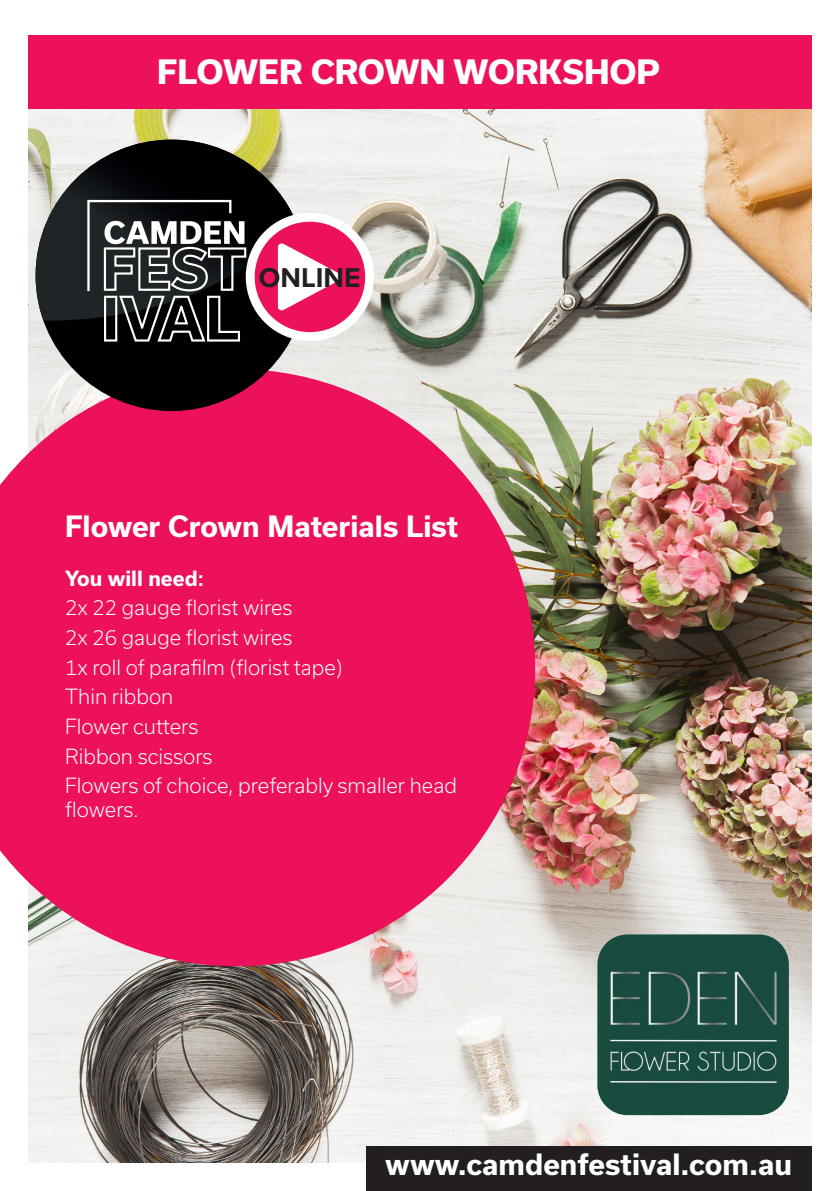
<style>
.page{position:relative;width:840px;height:1191px;background:#fff}
.page>*{position:absolute;margin:0;border:0;box-sizing:border-box;transform-origin:0 0}
.t1{font:800 32px "Usual";letter-spacing:.005em;color:#fff}
.t2{font:700 28.2px "Proxima Nova";color:#231f20}
.t3{font:700 28px "Usual";color:#fff}
.t4{font:300 20px/24px "Usual";color:#fff}
.t5{font:700 20px "Usual";color:#fff}
.s1{font-weight:500}
</style>
<div class="page">
<img style="left:28px;top:109px;width:782px;height:1053px">
<div style="left:28px;top:35px;width:783px;height:74px;background:#ed105a"></div>
<div style="left:365px;top:1145px;width:446px;height:46px;background:#231f20"></div>
<img style="left:597px;top:934px;width:191px;height:181px">
<svg style="left:0;top:369px;width:535px;height:597px;background:#ea316d"></svg>
<div style="left:36px;top:140px;width:271px;height:271px;background:#000001;border-radius:50%"></div>
<svg style="left:36px;top:140px;width:260px;height:181px"></svg>
<svg style="left:87px;top:200px;width:159px;height:141px"></svg>
<svg style="left:250px;top:217px;width:119px;height:119px;background:#ef3372"></svg>
<div style="left:245px;top:213px;width:129px;height:128px;border:9px solid #fff;border-radius:50%"></div>
<svg style="left:278px;top:243px;width:64px;height:68px"></svg>
<p class="t1" style="left:157px;top:54px;width:504px">FLOWER CROWN WORKSHOP</p>
<p class="t2" style="left:259px;top:257px;width:103px">ONLINE</p>
<p class="t3" style="left:65px;top:510px;width:394px">Flower Crown Materials List</p>
<p class="t5" style="left:65px;top:566px;width:140px">You will need<span class="s1">:</span></p>
<p class="t4" style="left:65px;top:595px;width:229px">2x 22 gauge florist wires</p>
<p class="t4" style="left:65px;top:625px;width:229px">2x 26 gauge florist wires</p>
<p class="t4" style="left:65px;top:655px;width:279px">1x roll of parafilm (florist tape)</p>
<p class="t4" style="left:65px;top:684px;width:109px">Thin ribbon</p>
<p class="t4" style="left:65px;top:714px;width:134px">Flower cutters</p>
<p class="t4" style="left:65px;top:744px;width:149px">Ribbon scissors</p>
<p class="t4" style="left:65px;top:773px;width:393px">Flowers of choice, preferably smaller head flowers.</p>
<h3 class="t3" style="left:385px;top:1148px;width:408px">www.camdenfestival.com.au</h3>
</div>
